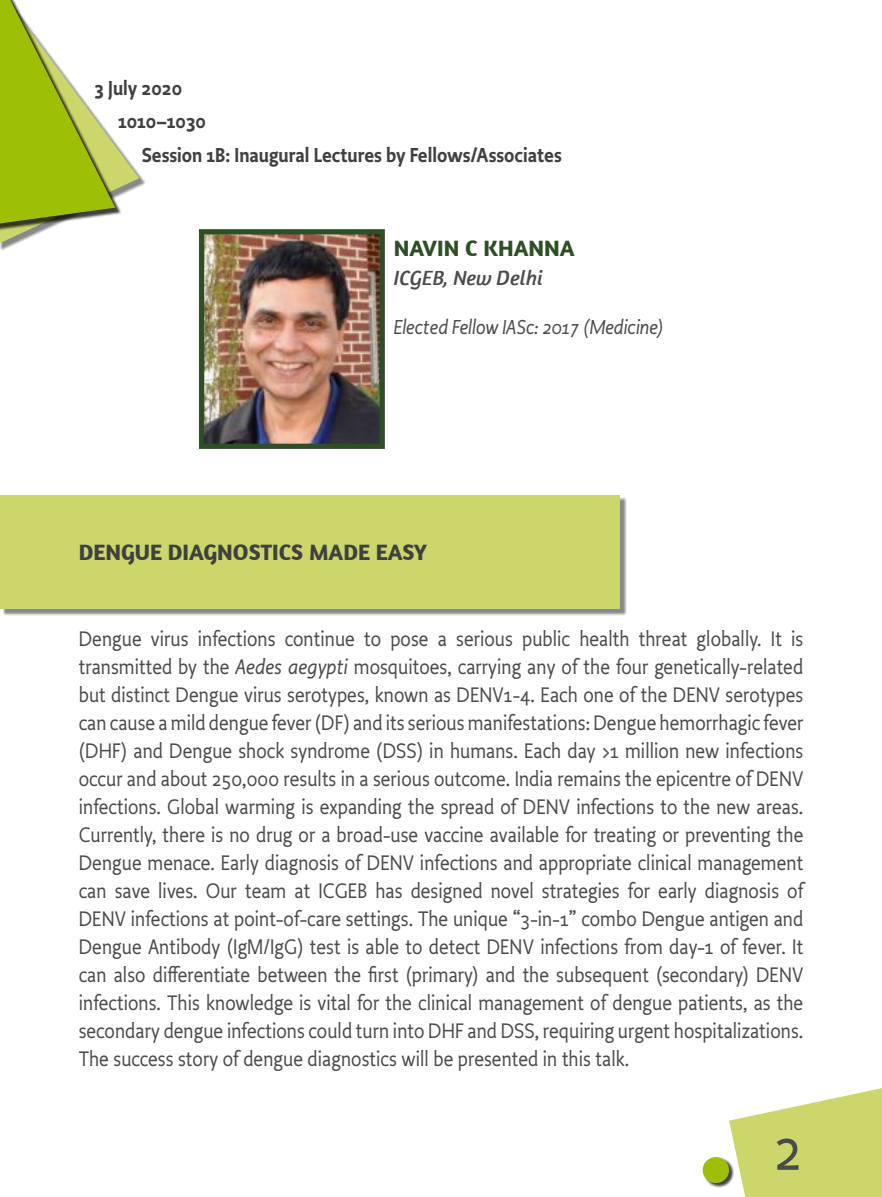
<style>
.page{position:relative;width:882px;height:1197px;background:#fff}
.page>*{position:absolute;margin:0;border:0;box-sizing:border-box;transform-origin:0 0}
.t1{font:64.75px "Productus";color:#494b4c}
.t2{font:700 22.75px "Amaranth";color:#404040}
.t3{font:700 22.75px "Amaranth";color:#2e4f26}
.t4{font:21.88px/28px "Productus";letter-spacing:.005em;color:#494b4c;text-align:justify}
.t5{font:600 21px "Productus";color:#404040}
.t6{font:italic 21px "Productus";color:#494b4c}
.t7{font:italic 21px "Amaranth";color:#494b4c}
.s1{font-style:italic}
</style>
<div class="page">
<svg style="left:729px;top:1088px;width:153px;height:109px"></svg>
<div style="left:3px;top:497px;width:623px;height:118px;background:#000;opacity:.75"></div>
<div style="left:0;top:495px;width:620px;height:114px;background:#ccd66a"></div>
<svg style="left:0;top:0;width:139px;height:244px"></svg>
<div style="left:704px;top:1158px;width:30px;height:30px;background:#000;opacity:.75"></div>
<div style="left:703px;top:1157px;width:26px;height:26px;background:#9dbf06;border-radius:50%"></div>
<img style="left:205px;top:235px;width:174px;height:208px">
<div style="left:199px;top:229px;width:186px;height:220px;border:5px solid #2e4f26"></div>
<p class="t5" style="left:94px;top:74px;width:89px">3 July 2020</p>
<p class="t5" style="left:118px;top:108px;width:89px">1010–1030</p>
<p class="t5" style="left:142px;top:142px;width:422px">Session 1B: Inaugural Lectures by Fellows/Associates</p>
<p class="t3" style="left:394px;top:234px;width:182px">NAVIN C KHANNA</p>
<p class="t7" style="left:394px;top:266px;width:151px">ICGEB, New Delhi</p>
<p class="t6" style="left:394px;top:314px;width:271px">Elected Fellow IASc: 2017 (Medicine)</p>
<p class="t2" style="left:79px;top:538px;width:350px">DENGUE DIAGNOSTICS MADE EASY</p>
<p class="t4" style="left:79px;top:625px;width:726px">Dengue virus infections continue to pose a serious public health threat globally. It is transmitted by the <span class="s1">Aedes aegypti</span> mosquitoes, carrying any of the four genetically-related but distinct Dengue virus serotypes, known as DENV1-4. Each one of the DENV serotypes can cause a mild dengue fever (DF) and its serious manifestations: Dengue hemorrhagic fever (DHF) and Dengue shock syndrome (DSS) in humans. Each day &gt;1 million new infections occur and about 250,000 results in a serious outcome. India remains the epicentre of DENV infections. Global warming is expanding the spread of DENV infections to the new areas.<br>Currently, there is no drug or a broad-use vaccine available for treating or preventing the Dengue menace. Early diagnosis of DENV infections and appropriate clinical management can save lives. Our team at ICGEB has designed novel strategies for early diagnosis of DENV infections at point-of-care settings. The unique “3-in-1” combo Dengue antigen and Dengue Antibody (IgM/IgG) test is able to detect DENV infections from day-1 of fever. It can also differentiate between the first (primary) and the subsequent (secondary) DENV infections. This knowledge is vital for the clinical management of dengue patients, as the secondary dengue infections could turn into DHF and DSS, requiring urgent hospitalizations.<br>The success story of dengue diagnostics will be presented in this talk.</p>
<h1 class="t1" style="left:773px;top:1110px;width:31px">2</h1>
</div>
